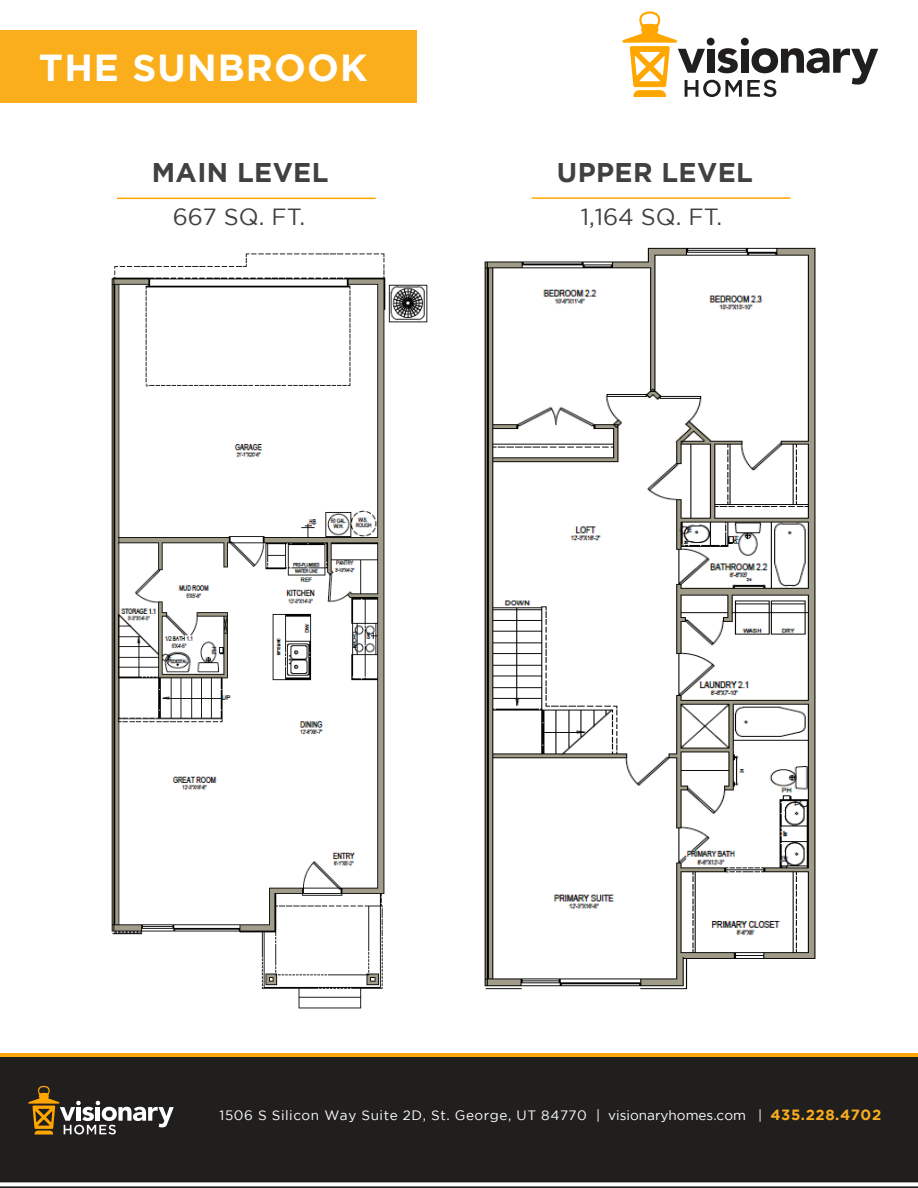
<style>
.page{position:relative;width:918px;height:1188px;background:#fff}
.page>*{position:absolute;margin:0;border:0;box-sizing:border-box;transform-origin:0 0}
.t1{font:700 37.5px "Gotham HTF";letter-spacing:.03em;color:#fff}
.t2{font:700 27px "Gotham HTF";letter-spacing:.015em;color:#414042}
.t3{font:23.4px "Gotham HTF";color:#414042}
.t4{font:13.5px "Gotham HTF";letter-spacing:.04em;color:#fff}
.s1{font-weight:700;font-size:14.85px;color:#f9ad1c}
</style>
<div class="page">
<div style="left:0;top:1054px;width:918px;height:134px;background:#211e1e"></div>
<svg style="left:0;top:1182px;width:918px;height:4px;background:#e9e8e8"></svg>
<hr style="left:0;top:1053px;width:918px;height:4px;background:#ffa700">
<hr style="left:117px;top:198px;width:259px;height:1px;background:#ffa700">
<hr style="left:532px;top:197px;width:259px;height:2px;background:#ffa700">
<div style="left:0;top:31px;width:416px;height:72px;background:#faae1c"></div>
<svg style="left:622px;top:11px;width:256px;height:86px"></svg>
<svg style="left:28px;top:1086px;width:146px;height:49px"></svg>
<img style="left:111px;top:253px;width:317px;height:756px">
<img style="left:484px;top:247px;width:332px;height:743px">
<h1 class="t1" style="left:39px;top:46px;width:330px">THE SUNBROOK</h1>
<h2 class="t2" style="left:152px;top:157px;width:178px">MAIN LEVEL</h2>
<h3 class="t3" style="left:173px;top:204px;width:134px">667 SQ. FT.</h3>
<h2 class="t2" style="left:557px;top:157px;width:197px">UPPER LEVEL</h2>
<h3 class="t3" style="left:581px;top:204px;width:143px">1,164 SQ. FT.</h3>
<p class="t4" style="left:220px;top:1108px;width:663px">1506 S Silicon Way Suite 2D, St. George, UT 84770 | visionaryhomes.com | <span class="s1">435.228.4702</span></p>
</div>
